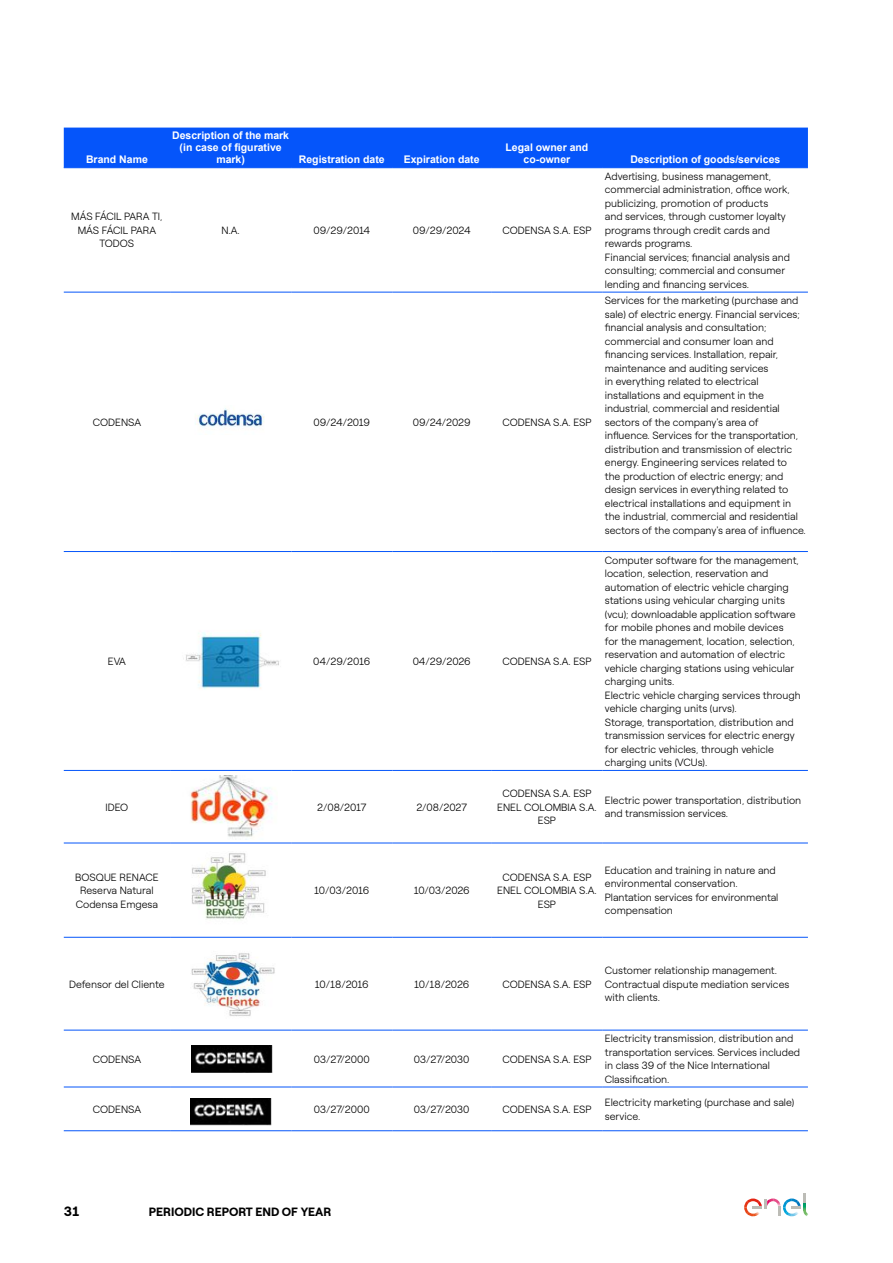
<style>
.page{position:relative;width:893px;height:1263px;background:#fff}
.page>*{position:absolute;margin:0;border:0;box-sizing:border-box;transform-origin:0 0}
.t1{font:700 13.5px "Roobert ENEL";color:#000}
.t2{font:700 12px "Roobert ENEL";color:#000}
._3_corpo_tabella{font:300 10.5px/13.5px "Roobert ENEL";color:#000}
._1_intestazione_tabella{font:700 10.5px/12px "Arial";color:#fff;text-align:center}
</style>
<div class="page">
<svg style="left:744px;top:1193px;width:64px;height:23px"></svg>
<div style="left:64px;top:128px;width:744px;height:39px;background:#0555fa"></div>
<hr style="left:170px;top:167px;width:121px;height:1px;background:#0555fa">
<hr style="left:291px;top:167px;width:101px;height:1px;background:#0555fa">
<hr style="left:392px;top:167px;width:99px;height:1px;background:#0555fa">
<hr style="left:491px;top:167px;width:112px;height:1px;background:#0555fa">
<hr style="left:603px;top:167px;width:205px;height:1px;background:#0555fa">
<hr style="left:170px;top:292px;width:121px;height:1px;background:#0555fa">
<hr style="left:291px;top:292px;width:101px;height:1px;background:#0555fa">
<hr style="left:392px;top:292px;width:99px;height:1px;background:#0555fa">
<hr style="left:491px;top:292px;width:112px;height:1px;background:#0555fa">
<hr style="left:603px;top:292px;width:205px;height:1px;background:#0555fa">
<hr style="left:170px;top:551px;width:121px;height:1px;background:#0555fa">
<hr style="left:291px;top:551px;width:101px;height:1px;background:#0555fa">
<hr style="left:392px;top:551px;width:99px;height:1px;background:#0555fa">
<hr style="left:491px;top:551px;width:112px;height:1px;background:#0555fa">
<hr style="left:603px;top:551px;width:205px;height:1px;background:#0555fa">
<hr style="left:170px;top:770px;width:121px;height:1px;background:#0555fa">
<hr style="left:291px;top:770px;width:101px;height:1px;background:#0555fa">
<hr style="left:392px;top:770px;width:99px;height:1px;background:#0555fa">
<hr style="left:491px;top:770px;width:112px;height:1px;background:#0555fa">
<hr style="left:603px;top:770px;width:205px;height:1px;background:#0555fa">
<hr style="left:170px;top:843px;width:121px;height:1px;background:#0555fa">
<hr style="left:291px;top:843px;width:101px;height:1px;background:#0555fa">
<hr style="left:392px;top:843px;width:99px;height:1px;background:#0555fa">
<hr style="left:491px;top:843px;width:112px;height:1px;background:#0555fa">
<hr style="left:603px;top:843px;width:205px;height:1px;background:#0555fa">
<hr style="left:170px;top:937px;width:121px;height:1px;background:#0555fa">
<hr style="left:291px;top:937px;width:101px;height:1px;background:#0555fa">
<hr style="left:392px;top:937px;width:99px;height:1px;background:#0555fa">
<hr style="left:491px;top:937px;width:112px;height:1px;background:#0555fa">
<hr style="left:603px;top:937px;width:205px;height:1px;background:#0555fa">
<hr style="left:170px;top:1030px;width:121px;height:1px;background:#0555fa">
<hr style="left:291px;top:1030px;width:101px;height:1px;background:#0555fa">
<hr style="left:392px;top:1030px;width:99px;height:1px;background:#0555fa">
<hr style="left:491px;top:1030px;width:112px;height:1px;background:#0555fa">
<hr style="left:603px;top:1030px;width:205px;height:1px;background:#0555fa">
<hr style="left:170px;top:1086px;width:121px;height:1px;background:#0555fa">
<hr style="left:291px;top:1086px;width:101px;height:1px;background:#0555fa">
<hr style="left:392px;top:1086px;width:99px;height:1px;background:#0555fa">
<hr style="left:491px;top:1086px;width:112px;height:1px;background:#0555fa">
<hr style="left:603px;top:1086px;width:205px;height:1px;background:#0555fa">
<hr style="left:170px;top:1130px;width:121px;height:1px;background:#0555fa">
<hr style="left:291px;top:1130px;width:101px;height:1px;background:#0555fa">
<hr style="left:392px;top:1130px;width:99px;height:1px;background:#0555fa">
<hr style="left:491px;top:1130px;width:112px;height:1px;background:#0555fa">
<hr style="left:603px;top:1130px;width:205px;height:1px;background:#0555fa">
<hr style="left:64px;top:167px;width:106px;height:1px;background:#0555fa">
<hr style="left:64px;top:292px;width:106px;height:1px;background:#0555fa">
<hr style="left:64px;top:551px;width:106px;height:1px;background:#0555fa">
<hr style="left:64px;top:770px;width:106px;height:1px;background:#0555fa">
<hr style="left:64px;top:843px;width:106px;height:1px;background:#0555fa">
<hr style="left:64px;top:937px;width:106px;height:1px;background:#0555fa">
<hr style="left:64px;top:1030px;width:106px;height:1px;background:#0555fa">
<hr style="left:64px;top:1086px;width:106px;height:1px;background:#0555fa">
<hr style="left:64px;top:1130px;width:106px;height:1px;background:#0555fa">
<img style="left:185px;top:631px;width:94px;height:58px">
<img style="left:190px;top:775px;width:83px;height:65px">
<img style="left:191px;top:953px;width:84px;height:63px">
<img style="left:191px;top:853px;width:75px;height:67px">
<img style="left:192px;top:1046px;width:81px;height:27px">
<img style="left:191px;top:1098px;width:81px;height:27px">
<img style="left:195px;top:408px;width:70px;height:20px">
<p class="_1_intestazione_tabella" style="left:86px;top:154px;width:63px">Brand Name</p>
<p class="_3_corpo_tabella" style="left:71px;top:209px;width:93px;text-align:center">MÁS FÁCIL PARA TI,<br>MÁS FÁCIL PARA<br>TODOS</p>
<p class="_1_intestazione_tabella" style="left:172px;top:130px;width:118px">Description of the mark (in case of figurative mark)</p>
<p class="_1_intestazione_tabella" style="left:299px;top:154px;width:87px">Registration date</p>
<p class="_1_intestazione_tabella" style="left:404px;top:154px;width:77px">Expiration date</p>
<p class="_1_intestazione_tabella" style="left:505px;top:142px;width:84px">Legal owner and co-owner</p>
<p class="_1_intestazione_tabella" style="left:630px;top:154px;width:151px">Description of goods/services</p>
<p class="_3_corpo_tabella" style="left:221px;top:223px;width:20px">N.A.</p>
<p class="_3_corpo_tabella" style="left:313px;top:223px;width:58px">09/29/2014</p>
<p class="_3_corpo_tabella" style="left:413px;top:223px;width:59px">09/29/2024</p>
<p class="_3_corpo_tabella" style="left:502px;top:223px;width:91px">CODENSA S.A. ESP</p>
<p class="_3_corpo_tabella" style="left:605px;top:169px;width:187px">Advertising, business management, commercial administration, office work, publicizing, promotion of products<br>and services, through customer loyalty programs through credit cards and rewards programs.</p>
<p class="_3_corpo_tabella" style="left:605px;top:250px;width:187px">Financial services; financial analysis and consulting; commercial and consumer lending and financing services.</p>
<p class="_3_corpo_tabella" style="left:93px;top:415px;width:50px">CODENSA</p>
<p class="_3_corpo_tabella" style="left:313px;top:415px;width:58px">09/24/2019</p>
<p class="_3_corpo_tabella" style="left:413px;top:415px;width:59px">09/24/2029</p>
<p class="_3_corpo_tabella" style="left:502px;top:415px;width:91px">CODENSA S.A. ESP</p>
<p class="_3_corpo_tabella" style="left:108px;top:654px;width:20px">EVA</p>
<p class="_3_corpo_tabella" style="left:313px;top:654px;width:58px">04/29/2016</p>
<p class="_3_corpo_tabella" style="left:413px;top:654px;width:60px">04/29/2026</p>
<p class="_3_corpo_tabella" style="left:502px;top:654px;width:91px">CODENSA S.A. ESP</p>
<p class="_3_corpo_tabella" style="left:605px;top:293px;width:202px">Services for the marketing (purchase and sale) of electric energy. Financial services; financial analysis and consultation; commercial and consumer loan and financing services. Installation, repair, maintenance and auditing services<br>in everything related to electrical installations and equipment in the industrial, commercial and residential sectors of the company's area of influence. Services for the transportation, distribution and transmission of electric energy. Engineering services related to<br>the production of electric energy; and design services in everything related to electrical installations and equipment in the industrial, commercial and residential sectors of the company's area of influence.</p>
<p class="_3_corpo_tabella" style="left:605px;top:552px;width:196px">Computer software for the management, location, selection, reservation and automation of electric vehicle charging stations using vehicular charging units (vcu); downloadable application software for mobile phones and mobile devices for the management, location, selection, reservation and automation of electric vehicle charging stations using vehicular charging units.</p>
<p class="_3_corpo_tabella" style="left:605px;top:687px;width:197px">Electric vehicle charging services through vehicle charging units (urvs).</p>
<p class="_3_corpo_tabella" style="left:605px;top:714px;width:191px">Storage, transportation, distribution and transmission services for electric energy for electric vehicles, through vehicle charging units (VCUs).</p>
<p class="_3_corpo_tabella" style="left:106px;top:799px;width:24px">IDEO</p>
<p class="_3_corpo_tabella" style="left:317px;top:799px;width:51px">2/08/2017</p>
<p class="_3_corpo_tabella" style="left:416px;top:799px;width:52px">2/08/2027</p>
<p class="_3_corpo_tabella" style="left:75px;top:869px;width:85px;text-align:center">BOSQUE RENACE<br>Reserva Natural<br>Codensa Emgesa</p>
<p class="_3_corpo_tabella" style="left:314px;top:883px;width:56px">10/03/2016</p>
<p class="_3_corpo_tabella" style="left:414px;top:883px;width:58px">10/03/2026</p>
<p class="_3_corpo_tabella" style="left:497px;top:786px;width:101px;text-align:center">CODENSA S.A. ESP<br>ENEL COLOMBIA S.A.<br>ESP</p>
<p class="_3_corpo_tabella" style="left:605px;top:793px;width:198px">Electric power transportation, distribution and transmission services.</p>
<p class="_3_corpo_tabella" style="left:497px;top:869px;width:101px;text-align:center">CODENSA S.A. ESP<br>ENEL COLOMBIA S.A.<br>ESP</p>
<p class="_3_corpo_tabella" style="left:605px;top:863px;width:172px">Education and training in nature and environmental conservation.</p>
<p class="_3_corpo_tabella" style="left:605px;top:890px;width:175px">Plantation services for environmental compensation</p>
<p class="_3_corpo_tabella" style="left:69px;top:976px;width:97px">Defensor del Cliente</p>
<p class="_3_corpo_tabella" style="left:315px;top:976px;width:55px">10/18/2016</p>
<p class="_3_corpo_tabella" style="left:414px;top:976px;width:57px">10/18/2026</p>
<p class="_3_corpo_tabella" style="left:502px;top:976px;width:91px">CODENSA S.A. ESP</p>
<p class="_3_corpo_tabella" style="left:93px;top:1051px;width:50px">CODENSA</p>
<p class="_3_corpo_tabella" style="left:314px;top:1051px;width:57px">03/27/2000</p>
<p class="_3_corpo_tabella" style="left:414px;top:1051px;width:57px">03/27/2030</p>
<p class="_3_corpo_tabella" style="left:502px;top:1051px;width:91px">CODENSA S.A. ESP</p>
<p class="_3_corpo_tabella" style="left:605px;top:963px;width:174px">Customer relationship management.</p>
<p class="_3_corpo_tabella" style="left:605px;top:976px;width:186px">Contractual dispute mediation services with clients.</p>
<p class="_3_corpo_tabella" style="left:605px;top:1031px;width:197px">Electricity transmission, distribution and transportation services. Services included in class 39 of the Nice International Classification.</p>
<p class="_3_corpo_tabella" style="left:93px;top:1101px;width:50px">CODENSA</p>
<p class="_3_corpo_tabella" style="left:314px;top:1101px;width:57px">03/27/2000</p>
<p class="_3_corpo_tabella" style="left:414px;top:1101px;width:57px">03/27/2030</p>
<p class="_3_corpo_tabella" style="left:502px;top:1101px;width:91px">CODENSA S.A. ESP</p>
<p class="_3_corpo_tabella" style="left:605px;top:1095px;width:191px">Electricity marketing (purchase and sale) service.</p>
<p class="t1" style="left:64px;top:1201px;width:17px">31</p>
<p class="t2" style="left:149px;top:1203px;width:184px">PERIODIC REPORT END OF YEAR</p>
</div>
